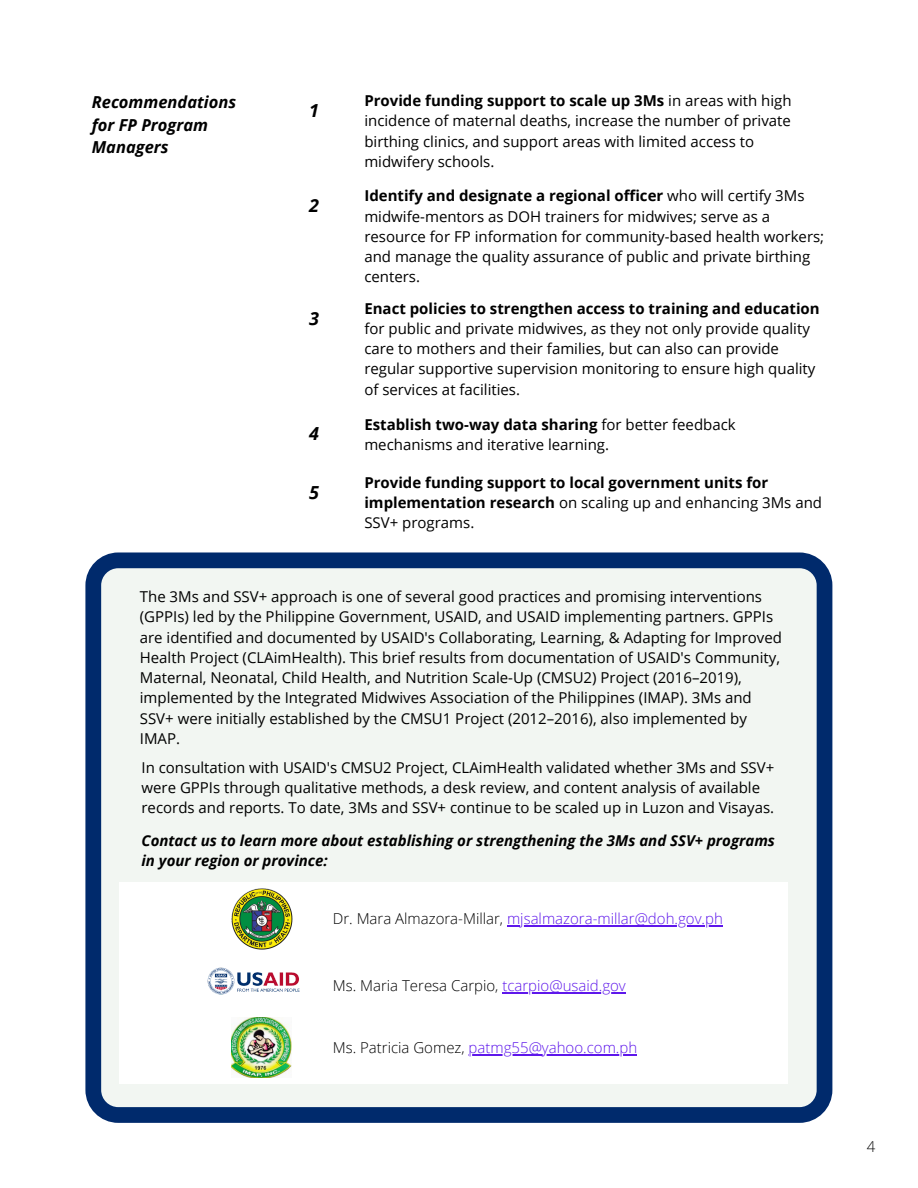
<style>
.page{position:relative;width:918px;height:1188px;background:#fff}
.page>*{position:absolute;margin:0;border:0;box-sizing:border-box;transform-origin:0 0}
.t1{font:italic 700 18px "Open Sans";color:#000}
.t2{font:italic 700 16.5px/22.5px "Open Sans";color:#000}
.t3{font:15px/20.2px "Open Sans";color:#000}
.t4{font:700 15px/20.2px "Open Sans";color:#000}
.t5{font:italic 700 15px/20.2px "Open Sans";color:#000}
.t6{font:300 15px "Open Sans";color:#5e17eb}
.t7{font:300 15px "Open Sans";color:#000}
.s1{font-weight:700}
.s2{font-weight:400}
.s3{color:#000}
.s4{color:#5e17eb}
</style>
<div class="page">
<svg style="left:85px;top:552px;width:747px;height:571px;fill:#f2f6f2"></svg>
<div style="left:119px;top:883px;width:668px;height:201px;background:#fff"></div>
<img style="left:231px;top:1017px;width:61px;height:61px">
<img style="left:231px;top:889px;width:61px;height:60px">
<img style="left:207px;top:967px;width:93px;height:28px">
<hr style="left:507px;top:925px;width:216px;height:2px;background:#5e17eb">
<hr style="left:502px;top:993px;width:124px;height:1px;background:#5e17eb">
<hr style="left:469px;top:1054px;width:168px;height:2px;background:#5e17eb">
<p class="t2" style="left:92px;top:90px;width:146px">Recommendations for FP Program<br>Managers</p>
<p class="t3" style="left:364px;top:90px;width:429px"><span class="s1">Provide funding support to scale up 3Ms</span> in areas with high incidence of maternal deaths, increase the number of private birthing clinics, and support areas with limited access to midwifery schools.</p>
<p class="t1" style="left:309px;top:98px;width:11px">1</p>
<p class="t1" style="left:309px;top:193px;width:11px">2</p>
<p class="t1" style="left:309px;top:305px;width:11px">3</p>
<p class="t1" style="left:309px;top:421px;width:11px">4</p>
<p class="t1" style="left:309px;top:480px;width:11px">5</p>
<p class="t3" style="left:364px;top:186px;width:461px"><span class="s1">Identify and designate a regional officer</span> who will certify 3Ms midwife-mentors as DOH trainers for midwives; serve as a resource for FP information for community-based health workers; and manage the quality assurance of public and private birthing centers.</p>
<p class="t3" style="left:364px;top:298px;width:457px"><span class="s1">Enact policies to strengthen access to training and education </span>for public and private midwives, as they not only provide quality care to mothers and their families, but can also can provide regular supportive supervision monitoring to ensure high quality of services at facilities.</p>
<p class="t3" style="left:364px;top:414px;width:373px"><span class="s1">Establish two-way data sharing</span> for better feedback mechanisms and iterative learning.</p>
<p class="t4" style="left:364px;top:472px;width:459px">Provide funding support to local government units for implementation research <span class="s2">on scaling up and enhancing 3Ms and<br>SSV+ programs.</span></p>
<p class="t3" style="left:140px;top:586px;width:644px">The 3Ms and SSV+ approach is one of several good practices and promising interventions (GPPIs) led by the Philippine Government, USAID, and USAID implementing partners. GPPIs are identified and documented by USAID's Collaborating, Learning, &amp; Adapting for Improved Health Project (CLAimHealth). This brief results from documentation of USAID's Community, Maternal, Neonatal, Child Health, and Nutrition Scale-Up (CMSU2) Project (2016–2019), implemented by the Integrated Midwives Association of the Philippines (IMAP). 3Ms and SSV+ were initially established by the CMSU1 Project (2012–2016), also implemented by IMAP.</p>
<p class="t3" style="left:142px;top:757px;width:634px">In consultation with USAID's CMSU2 Project, CLAimHealth validated whether 3Ms and SSV+ were GPPIs through qualitative methods, a desk review, and content analysis of available records and reports. To date, 3Ms and SSV+ continue to be scaled up in Luzon and Visayas.</p>
<p class="t5" style="left:142px;top:830px;width:635px">Contact us to learn more about establishing or strengthening the 3Ms and SSV+ programs in your region or province:</p>
<p class="t6" style="left:333px;top:908px;width:392px"><span class="s3">Dr. Mara Almazora-Millar,</span> mjsalmazora-millar@doh.gov.ph</p>
<p class="t7" style="left:333px;top:975px;width:295px">Ms. Maria Teresa Carpio, <span class="s4">tcarpio@usaid.gov</span></p>
<p class="t6" style="left:333px;top:1037px;width:306px"><span class="s3">Ms. Patricia Gomez,</span> patmg55@yahoo.com.ph</p>
<p class="t7" style="left:867px;top:1136px;width:10px">4</p>
</div>
